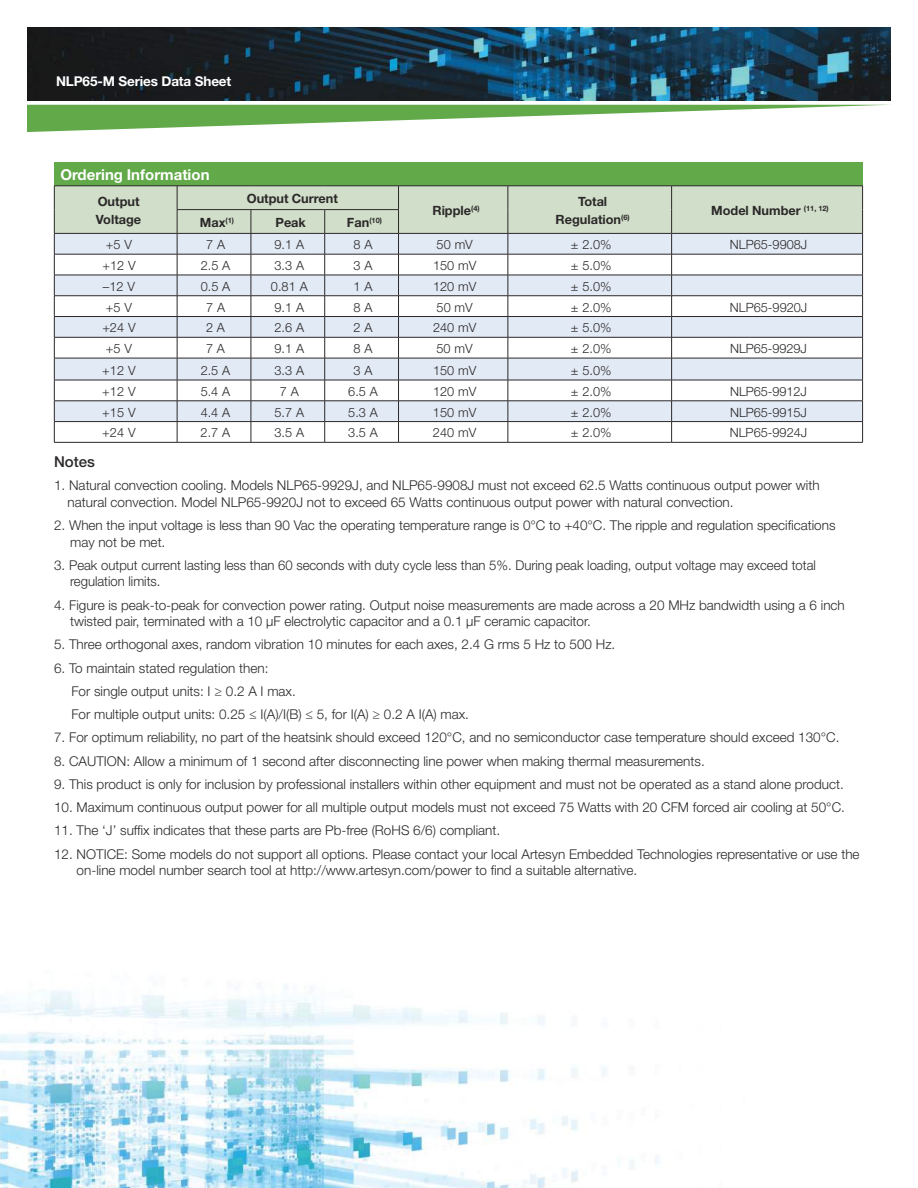
<style>
.page{position:relative;width:918px;height:1188px;background:#fff}
.page>*{position:absolute;margin:0;border:0;box-sizing:border-box;transform-origin:0 0}
.t1{font:700 15px "Helvetica Neue LT Std";color:#fff}
.t2{font:500 15px "Helvetica Neue LT Std";color:#2b2829}
.t3{font:300 13.5px/16.5px "Helvetica Neue LT Std";color:#2b2829}
.t4{font:700 13.5px "Helvetica Neue LT Std";letter-spacing:-.01em;color:#fff}
.t5{font:300 12.75px "Helvetica Neue LT Pro";color:#2b2829}
.t6{font:700 12.75px/18px "Helvetica Neue LT Std";color:#2b2829}
.t7{font:700 7.5px "Helvetica Neue LT Std";color:#2b2829}
.s1{font-size:12.75px}
</style>
<div class="page">
<img style="left:27px;top:27px;width:864px;height:73px">
<svg style="left:27px;top:105px;width:854px;height:27px"></svg>
<img style="left:0;top:984px;width:659px;height:204px">
<div style="left:54px;top:162px;width:809px;height:24px;background:#61a949"></div>
<hr style="left:54px;top:442px;width:123px;height:1px;background:#2b2829">
<hr style="left:177px;top:442px;width:74px;height:1px;background:#2b2829">
<hr style="left:251px;top:442px;width:74px;height:1px;background:#2b2829">
<hr style="left:325px;top:442px;width:74px;height:1px;background:#2b2829">
<hr style="left:399px;top:442px;width:109px;height:1px;background:#2b2829">
<hr style="left:508px;top:442px;width:164px;height:1px;background:#2b2829">
<hr style="left:672px;top:442px;width:191px;height:1px;background:#2b2829">
<svg style="left:54px;top:186px;width:809px;height:256px"></svg>
<hr style="left:54px;top:233px;width:123px;height:1px;background:#2b2829">
<hr style="left:177px;top:209px;width:74px;height:1px;background:#2b2829">
<hr style="left:251px;top:209px;width:74px;height:1px;background:#2b2829">
<hr style="left:325px;top:209px;width:74px;height:1px;background:#2b2829">
<hr style="left:399px;top:233px;width:109px;height:1px;background:#2b2829">
<hr style="left:508px;top:233px;width:164px;height:1px;background:#2b2829">
<hr style="left:672px;top:233px;width:191px;height:1px;background:#2b2829">
<hr style="left:177px;top:233px;width:74px;height:1px;background:#2b2829">
<hr style="left:251px;top:233px;width:74px;height:1px;background:#2b2829">
<hr style="left:325px;top:233px;width:74px;height:1px;background:#2b2829">
<p class="t4" style="left:56px;top:76px;width:177px">NLP65-M Series Data Sheet</p>
<p class="t1" style="left:60px;top:169px;width:151px">Ordering Information</p>
<p class="t6" style="left:96px;top:193px;width:47px">Output<br>Voltage</p>
<p class="t6" style="left:247px;top:191px;width:93px">Output Current</p>
<p class="t6" style="left:200px;top:214px;width:36px">Max<sup>(1)</sup></p>
<p class="t6" style="left:275px;top:214px;width:32px">Peak</p>
<p class="t7" style="left:347px;top:217px;width:37px"><span class="s1">Fan</span>(10)</p>
<p class="t6" style="left:432px;top:202px;width:49px">Ripple<sup>(4)</sup></p>
<p class="t6" style="left:556px;top:193px;width:76px;text-align:center">Total<br>Regulation<sup>(6)</sup></p>
<p class="t6" style="left:711px;top:202px;width:119px">Model Number <sup>(11,</sup> <sup>12)</sup></p>
<p class="t5" style="left:106px;top:240px;width:28px">+5 V</p>
<p class="t5" style="left:206px;top:240px;width:21px">7 A</p>
<p class="t5" style="left:275px;top:240px;width:31px">9.1 A</p>
<p class="t5" style="left:354px;top:240px;width:21px">8 A</p>
<p class="t5" style="left:437px;top:240px;width:38px">50 mV</p>
<p class="t5" style="left:571px;top:240px;width:42px">± 2.0%</p>
<p class="t5" style="left:730px;top:240px;width:79px">NLP65-9908J</p>
<p class="t5" style="left:102px;top:261px;width:35px">+12 V</p>
<p class="t5" style="left:201px;top:261px;width:31px">2.5 A</p>
<p class="t5" style="left:275px;top:261px;width:31px">3.3 A</p>
<p class="t5" style="left:354px;top:261px;width:21px">3 A</p>
<p class="t5" style="left:433px;top:261px;width:45px">150 mV</p>
<p class="t5" style="left:571px;top:261px;width:42px">± 5.0%</p>
<p class="t5" style="left:103px;top:282px;width:34px">–12 V</p>
<p class="t5" style="left:201px;top:282px;width:31px">0.5 A</p>
<p class="t5" style="left:271px;top:282px;width:38px">0.81 A</p>
<p class="t5" style="left:354px;top:282px;width:21px">1 A</p>
<p class="t5" style="left:433px;top:282px;width:45px">120 mV</p>
<p class="t5" style="left:571px;top:282px;width:42px">± 5.0%</p>
<p class="t5" style="left:106px;top:302px;width:28px">+5 V</p>
<p class="t5" style="left:206px;top:302px;width:21px">7 A</p>
<p class="t5" style="left:275px;top:302px;width:31px">9.1 A</p>
<p class="t5" style="left:354px;top:302px;width:21px">8 A</p>
<p class="t5" style="left:437px;top:302px;width:38px">50 mV</p>
<p class="t5" style="left:571px;top:302px;width:42px">± 2.0%</p>
<p class="t5" style="left:730px;top:302px;width:79px">NLP65-9920J</p>
<p class="t5" style="left:102px;top:323px;width:35px">+24 V</p>
<p class="t5" style="left:206px;top:323px;width:21px">2 A</p>
<p class="t5" style="left:274px;top:323px;width:31px">2.6 A</p>
<p class="t5" style="left:354px;top:323px;width:21px">2 A</p>
<p class="t5" style="left:433px;top:323px;width:45px">240 mV</p>
<p class="t5" style="left:571px;top:323px;width:42px">± 5.0%</p>
<p class="t5" style="left:106px;top:344px;width:28px">+5 V</p>
<p class="t5" style="left:206px;top:344px;width:21px">7 A</p>
<p class="t5" style="left:274px;top:344px;width:31px">9.1 A</p>
<p class="t5" style="left:354px;top:344px;width:21px">8 A</p>
<p class="t5" style="left:437px;top:344px;width:38px">50 mV</p>
<p class="t5" style="left:571px;top:344px;width:42px">± 2.0%</p>
<p class="t5" style="left:730px;top:344px;width:78px">NLP65-9929J</p>
<p class="t5" style="left:102px;top:365px;width:35px">+12 V</p>
<p class="t5" style="left:201px;top:365px;width:31px">2.5 A</p>
<p class="t5" style="left:274px;top:365px;width:31px">3.3 A</p>
<p class="t5" style="left:354px;top:365px;width:21px">3 A</p>
<p class="t5" style="left:433px;top:365px;width:45px">150 mV</p>
<p class="t5" style="left:571px;top:365px;width:42px">± 5.0%</p>
<p class="t5" style="left:102px;top:387px;width:35px">+12 V</p>
<p class="t5" style="left:201px;top:387px;width:31px">5.4 A</p>
<p class="t5" style="left:280px;top:387px;width:21px">7 A</p>
<p class="t5" style="left:348px;top:387px;width:31px">6.5 A</p>
<p class="t5" style="left:433px;top:387px;width:45px">120 mV</p>
<p class="t5" style="left:571px;top:387px;width:42px">± 2.0%</p>
<p class="t5" style="left:730px;top:387px;width:78px">NLP65-9912J</p>
<p class="t5" style="left:102px;top:407px;width:35px">+15 V</p>
<p class="t5" style="left:201px;top:407px;width:31px">4.4 A</p>
<p class="t5" style="left:274px;top:407px;width:31px">5.7 A</p>
<p class="t5" style="left:348px;top:407px;width:31px">5.3 A</p>
<p class="t5" style="left:433px;top:407px;width:45px">150 mV</p>
<p class="t5" style="left:571px;top:407px;width:42px">± 2.0%</p>
<p class="t5" style="left:730px;top:407px;width:78px">NLP65-9915J</p>
<p class="t5" style="left:102px;top:428px;width:35px">+24 V</p>
<p class="t5" style="left:201px;top:428px;width:31px">2.7 A</p>
<p class="t5" style="left:274px;top:428px;width:31px">3.5 A</p>
<p class="t5" style="left:348px;top:428px;width:31px">3.5 A</p>
<p class="t5" style="left:433px;top:428px;width:45px">240 mV</p>
<p class="t5" style="left:571px;top:428px;width:42px">± 2.0%</p>
<p class="t5" style="left:730px;top:428px;width:79px">NLP65-9924J</p>
<p class="t2" style="left:54px;top:455px;width:42px">Notes</p>
<p class="t3" style="left:68px;top:479px;width:753px;text-indent:-14px">1. Natural convection cooling. Models NLP65-9929J, and NLP65-9908J must not exceed 62.5 Watts continuous output power with natural convection. Model NLP65-9920J not to exceed 65 Watts continuous output power with natural convection.</p>
<p class="t3" style="left:70px;top:518px;width:767px;text-indent:-16px">2. When the input voltage is less than 90 Vac the operating temperature range is 0°C to +40°C. The ripple and regulation specifications may not be met.</p>
<p class="t3" style="left:70px;top:558px;width:747px;text-indent:-16px">3. Peak output current lasting less than 60 seconds with duty cycle less than 5%. During peak loading, output voltage may exceed total regulation limits.</p>
<p class="t3" style="left:70px;top:598px;width:776px;text-indent:-16px">4. Figure is peak-to-peak for convection power rating. Output noise measurements are made across a 20 MHz bandwidth using a 6 inch twisted pair, terminated with a 10 μF electrolytic capacitor and a 0.1 μF ceramic capacitor.</p>
<p class="t3" style="left:54px;top:638px;width:563px">5. Three orthogonal axes, random vibration 10 minutes for each axes, 2.4 G rms 5 Hz to 500 Hz.</p>
<p class="t3" style="left:71px;top:657px;width:399px;line-height:23.2px;text-indent:-17px">6. To maintain stated regulation then:<br>For single output units: I ≥ 0.2 A I max.<br>For multiple output units: 0.25 ≤ I(A)/I(B) ≤ 5, for I(A) ≥ 0.2 A I(A) max.</p>
<p class="t3" style="left:54px;top:730px;width:787px">7. For optimum reliability, no part of the heatsink should exceed 120°C, and no semiconductor case temperature should exceed 130°C.</p>
<p class="t3" style="left:54px;top:754px;width:652px">8. CAUTION: Allow a minimum of 1 second after disconnecting line power when making thermal measurements.</p>
<p class="t3" style="left:54px;top:777px;width:791px">9. This product is only for inclusion by professional installers within other equipment and must not be operated as a stand alone product.</p>
<p class="t3" style="left:54px;top:800px;width:792px">10. Maximum continuous output power for all multiple output models must not exceed 75 Watts with 20 CFM forced air cooling at 50°C.</p>
<p class="t3" style="left:54px;top:823px;width:448px">11. The ‘J’ suffix indicates that these parts are Pb-free (RoHS 6/6) compliant.</p>
<p class="t3" style="left:77px;top:847px;width:785px;text-indent:-22px">12. NOTICE: Some models do not support all options. Please contact your local Artesyn Embedded Technologies representative or use the on-line model number search tool at http://www.artesyn.com/power to find a suitable alternative.</p>
</div>
